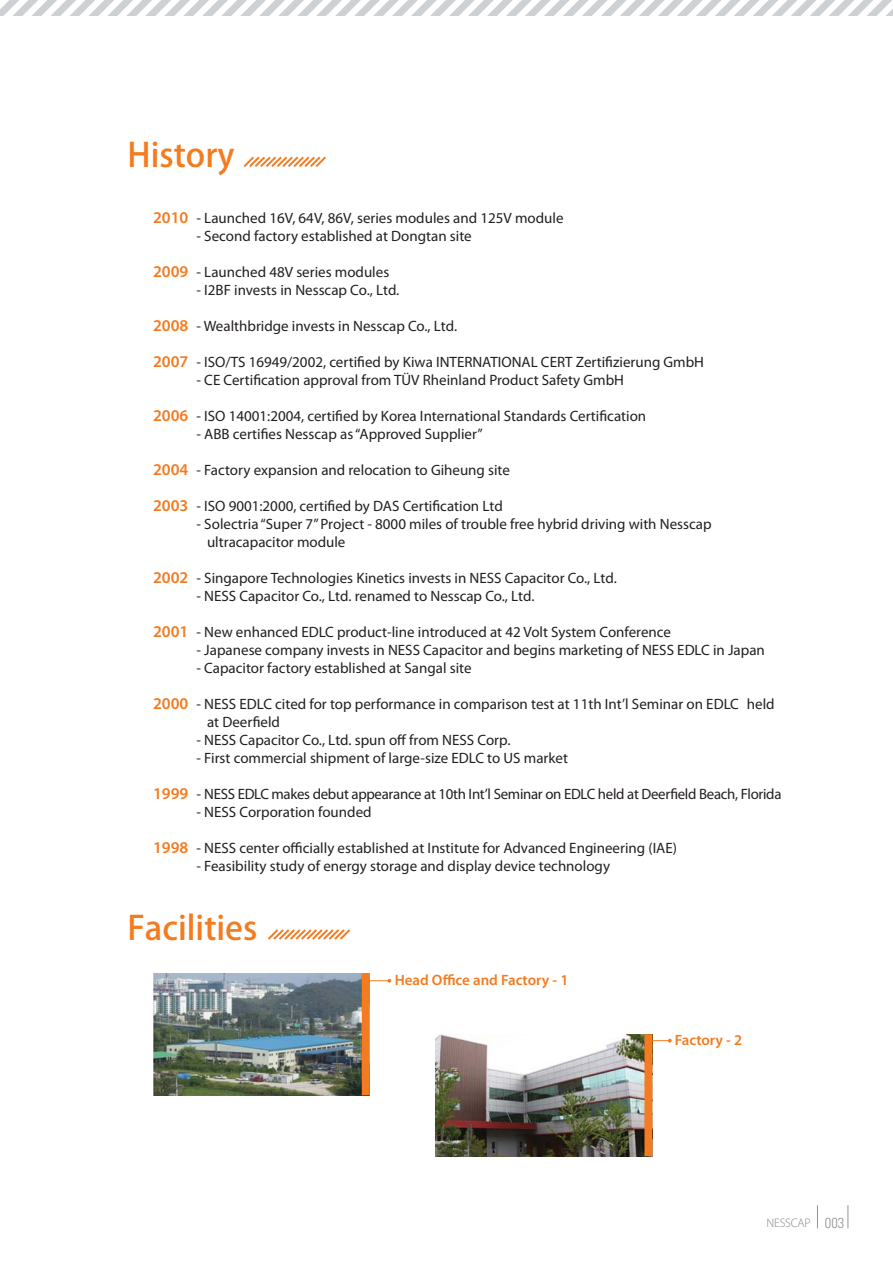
<style>
.page{position:relative;width:893px;height:1263px;background:#fff}
.page>*{position:absolute;margin:0;border:0;box-sizing:border-box;transform-origin:0 0}
.t1{font:33px "Koz Go Pr 6 N Medium 90 msp RKSJ H";color:#f47b20}
.t2{font:15px/18px "Myriad Pro";color:#231f20}
.t3{font:15px "Myriad Pro";letter-spacing:-.02em;color:#231f20}
.t4{font:600 15px "Myriad Pro";color:#f47b20}
.t5{font:11.1px "Koz Go Pr 6 N Light 90 msp RKSJ H";letter-spacing:-.02em;color:#939598}
.s1{font-weight:600;font-size:16.5px;color:#f47b20}
.s2{font-family:"Univers";font-weight:300;font-stretch:condensed;font-size:14.55px}
</style>
<div class="page">
<svg style="left:817px;top:1205px;width:1px;height:23px"></svg>
<svg style="left:847px;top:1205px;width:1px;height:23px"></svg>
<svg style="left:243px;top:156px;width:83px;height:11px"></svg>
<svg style="left:0;top:0;width:893px;height:16px"></svg>
<svg style="left:268px;top:929px;width:83px;height:11px"></svg>
<img style="left:153px;top:973px;width:209px;height:122px">
<div style="left:362px;top:974px;width:7px;height:121px;background:#f47b20"></div>
<div style="left:362px;top:973px;width:8px;height:122px;border:1px solid #f47b20"></div>
<img style="left:436px;top:1034px;width:208px;height:122px">
<div style="left:645px;top:1035px;width:7px;height:121px;background:#f47b20"></div>
<div style="left:644px;top:1034px;width:8px;height:122px;border:1px solid #f47b20"></div>
<svg style="left:368px;top:979px;width:23px;height:4px"></svg>
<svg style="left:650px;top:1039px;width:22px;height:4px"></svg>
<h1 class="t1" style="left:128px;top:142px;width:109px">History</h1>
<p class="t2" style="left:153px;top:210px;width:412px"><span class="s1">2010</span> - Launched 16V, 64V, 86V, series modules and 125V module</p>
<p class="t2" style="left:196px;top:228px;width:277px">- Second factory established at Dongtan site</p>
<p class="t2" style="left:153px;top:264px;width:238px"><span class="s1">2009</span> - Launched 48V series modules</p>
<p class="t2" style="left:196px;top:282px;width:204px">- I2BF invests in Nesscap Co., Ltd.</p>
<p class="t2" style="left:153px;top:318px;width:306px"><span class="s1">2008</span> - Wealthbridge invests in Nesscap Co., Ltd.</p>
<p class="t2" style="left:153px;top:354px;width:552px"><span class="s1">2007</span> - ISO/TS 16949/2002, certified by Kiwa INTERNATIONAL CERT Zertifizierung GmbH</p>
<p class="t2" style="left:196px;top:372px;width:429px">- CE Certification approval from TÜV Rheinland Product Safety GmbH</p>
<p class="t2" style="left:153px;top:408px;width:495px"><span class="s1">2006</span> - ISO 14001:2004, certified by Korea International Standards Certification</p>
<p class="t2" style="left:196px;top:426px;width:288px">- ABB certifies Nesscap as “Approved Supplier”</p>
<p class="t2" style="left:153px;top:462px;width:358px"><span class="s1">2004</span> - Factory expansion and relocation to Giheung site</p>
<p class="t2" style="left:153px;top:498px;width:351px"><span class="s1">2003</span> - ISO 9001:2000, certified by DAS Certification Ltd</p>
<p class="t2" style="left:207px;top:516px;width:506px;text-indent:-10px">- Solectria “Super 7” Project - 8000 miles of trouble free hybrid driving with Nesscap ultracapacitor module</p>
<p class="t2" style="left:153px;top:570px;width:465px"><span class="s1">2002</span> - Singapore Technologies Kinetics invests in NESS Capacitor Co., Ltd.</p>
<p class="t2" style="left:196px;top:588px;width:339px">- NESS Capacitor Co., Ltd. renamed to Nesscap Co., Ltd.</p>
<p class="t2" style="left:153px;top:624px;width:519px"><span class="s1">2001</span> - New enhanced EDLC product-line introduced at 42 Volt System Conference</p>
<p class="t2" style="left:196px;top:642px;width:570px">- Japanese company invests in NESS Capacitor and begins marketing of NESS EDLC in Japan</p>
<p class="t2" style="left:196px;top:660px;width:276px">- Capacitor factory established at Sangal site</p>
<p class="t2" style="left:207px;top:696px;width:569px;text-indent:-54px"><span class="s1">2000</span> - NESS EDLC cited for top performance in comparison test at 11th Int’l Seminar on EDLC held at Deerfield</p>
<p class="t2" style="left:196px;top:732px;width:315px">- NESS Capacitor Co., Ltd. spun off from NESS Corp.</p>
<p class="t2" style="left:196px;top:750px;width:373px">- First commercial shipment of large-size EDLC to US market</p>
<p class="t3" style="left:153px;top:788px;width:630px"><span class="s1">1999</span> - NESS EDLC makes debut appearance at 10th Int’l Seminar on EDLC held at Deerfield Beach, Florida</p>
<p class="t2" style="left:196px;top:804px;width:177px">- NESS Corporation founded</p>
<p class="t2" style="left:153px;top:840px;width:525px"><span class="s1">1998</span> - NESS center officially established at Institute for Advanced Engineering (IAE)</p>
<p class="t2" style="left:196px;top:858px;width:415px">- Feasibility study of energy storage and display device technology</p>
<h1 class="t1" style="left:128px;top:915px;width:131px">Facilities</h1>
<p class="t4" style="left:395px;top:975px;width:175px">Head Office and Factory - 1</p>
<p class="t4" style="left:675px;top:1035px;width:69px">Factory - 2</p>
<p class="t5" style="left:766px;top:1219px;width:79px">NESSCAP <span class="s2">003</span></p>
</div>
